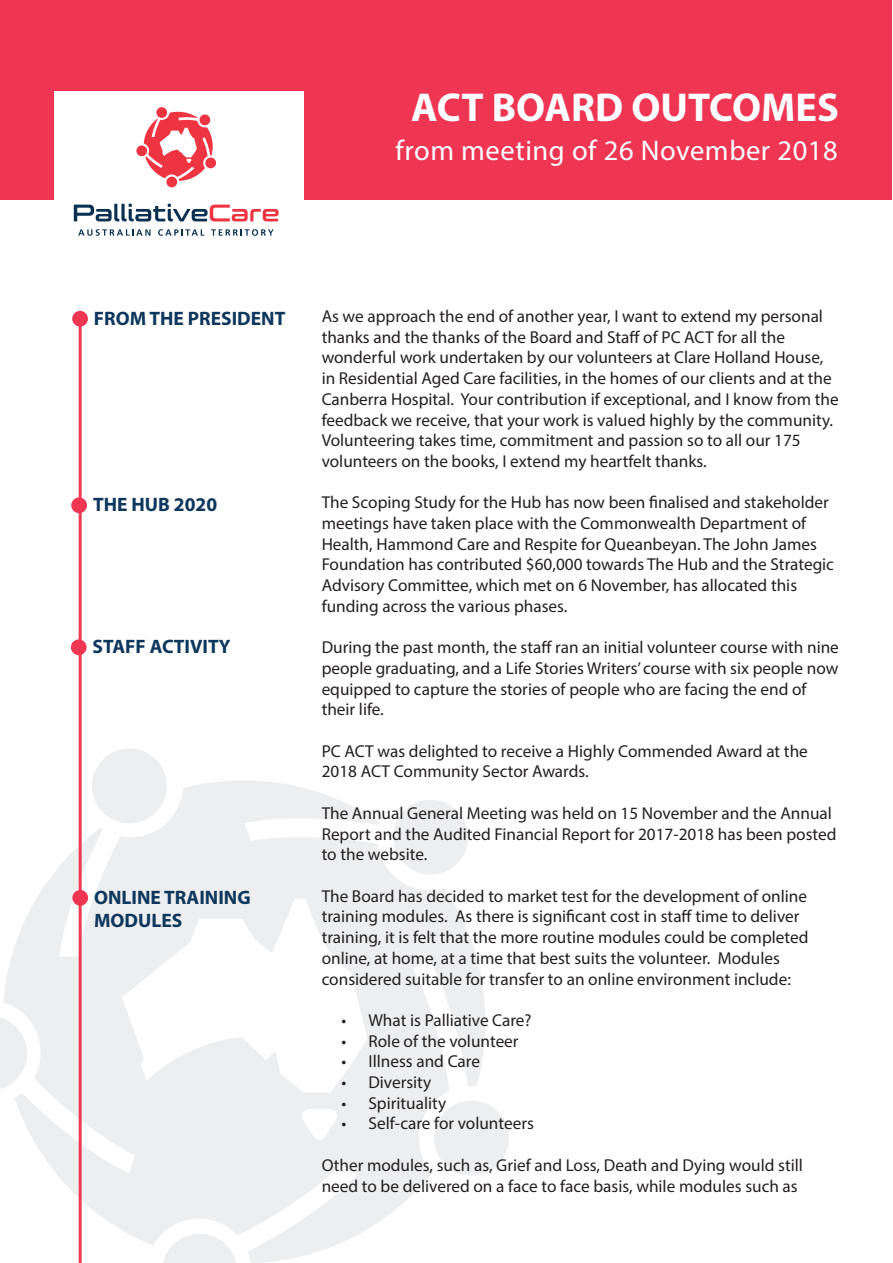
<style>
.page{position:relative;width:893px;height:1263px;background:#fff}
.page>*{position:absolute;margin:0;border:0;box-sizing:border-box;transform-origin:0 0}
.t1{font:700 40.5px "Myriad Pro";color:#fff}
.t2{font:28.5px "Myriad Pro";letter-spacing:.02em;color:#fff}
.t3{font:700 19.5px/23.4px "Myriad Pro";color:#0e375d}
.t4{font:17.25px/20.7px "Myriad Pro";color:#231f20}
</style>
<div class="page">
<div style="left:434px;top:1101px;width:75px;height:74px;background:#edeeef;border-radius:50%"></div>
<svg style="left:0;top:1018px;width:3px;height:71px"></svg>
<div style="left:92px;top:748px;width:75px;height:75px;background:#edeeef;border-radius:50%"></div>
<svg style="left:3px;top:780px;width:482px;height:483px;fill:#edeeef"></svg>
<svg style="left:122px;top:898px;width:245px;height:194px"></svg>
<svg style="left:289px;top:1097px;width:67px;height:62px"></svg>
<div style="left:1px;top:1px;width:891px;height:199px;background:#ee3552"></div>
<div style="left:54px;top:91px;width:250px;height:181px;background:#fff"></div>
<svg style="left:78px;top:229px;width:73px;height:7px"></svg>
<svg style="left:158px;top:229px;width:46px;height:7px"></svg>
<svg style="left:211px;top:229px;width:63px;height:7px"></svg>
<div style="left:205px;top:158px;width:11px;height:10px;background:#ee3341;border-radius:50%"></div>
<div style="left:166px;top:177px;width:11px;height:10px;background:#ee3341;border-radius:50%"></div>
<div style="left:136px;top:145px;width:11px;height:11px;background:#ee3341;border-radius:50%"></div>
<div style="left:156px;top:107px;width:11px;height:11px;background:#ee3341;border-radius:50%"></div>
<svg style="left:74px;top:204px;width:205px;height:17px"></svg>
<svg style="left:144px;top:112px;width:69px;height:69px"></svg>
<hr style="left:79px;top:323px;width:3px;height:940px;background:#ee3a54">
<div style="left:73px;top:312px;width:14px;height:14px;background:#ee3552;border-radius:50%"></div>
<div style="left:72px;top:311px;width:16px;height:16px;border:2px solid #ee3552;border-radius:50%"></div>
<div style="left:72px;top:498px;width:14px;height:14px;background:#ee3552;border-radius:50%"></div>
<div style="left:71px;top:497px;width:16px;height:16px;border:2px solid #ee3552;border-radius:50%"></div>
<div style="left:72px;top:640px;width:14px;height:14px;background:#ee3552;border-radius:50%"></div>
<div style="left:71px;top:639px;width:16px;height:16px;border:2px solid #ee3552;border-radius:50%"></div>
<div style="left:73px;top:891px;width:14px;height:14px;background:#ee3552;border-radius:50%"></div>
<div style="left:72px;top:890px;width:16px;height:16px;border:2px solid #ee3552;border-radius:50%"></div>
<p class="t1" style="left:411px;top:81px;width:429px">ACT BOARD OUTCOMES</p>
<p class="t2" style="left:396px;top:133px;width:444px">from meeting of 26 November 2018</p>
<p class="t3" style="left:94px;top:306px;width:193px">FROM THE PRESIDENT</p>
<p class="t3" style="left:93px;top:492px;width:126px">THE HUB 2020</p>
<p class="t3" style="left:93px;top:634px;width:140px">STAFF ACTIVITY</p>
<p class="t3" style="left:94px;top:885px;width:158px">ONLINE TRAINING<br>MODULES</p>
<p class="t4" style="left:322px;top:306px;width:519px">As we approach the end of another year, I want to extend my personal thanks and the thanks of the Board and Staff of PC ACT for all the wonderful work undertaken by our volunteers at Clare Holland House, in Residential Aged Care facilities, in the homes of our clients and at the Canberra Hospital. Your contribution if exceptional, and I know from the feedback we receive, that your work is valued highly by the community.<br>Volunteering takes time, commitment and passion so to all our 175 volunteers on the books, I extend my heartfelt thanks.</p>
<p class="t4" style="left:322px;top:492px;width:514px">The Scoping Study for the Hub has now been finalised and stakeholder meetings have taken place with the Commonwealth Department of Health, Hammond Care and Respite for Queanbeyan. The John James Foundation has contributed $60,000 towards The Hub and the Strategic Advisory Committee, which met on 6 November, has allocated this funding across the various phases.</p>
<p class="t4" style="left:322px;top:637px;width:519px">During the past month, the staff ran an initial volunteer course with nine people graduating, and a Life Stories Writers’ course with six people now equipped to capture the stories of people who are facing the end of their life.</p>
<p class="t4" style="left:322px;top:740px;width:488px">PC ACT was delighted to receive a Highly Commended Award at the<br>2018 ACT Community Sector Awards.</p>
<p class="t4" style="left:322px;top:802px;width:516px">The Annual General Meeting was held on 15 November and the Annual<br>Report and the Audited Financial Report for 2017-2018 has been posted to the website.</p>
<p class="t4" style="left:322px;top:885px;width:488px">The Board has decided to market test for the development of online training modules. As there is significant cost in staff time to deliver training, it is felt that the more routine modules could be completed online, at home, at a time that best suits the volunteer. Modules considered suitable for transfer to an online environment include:</p>
<p class="t4" style="left:341px;top:1009px;width:192px">• What is Palliative Care?</p>
<p class="t4" style="left:341px;top:1030px;width:179px">• Role of the volunteer</p>
<p class="t4" style="left:341px;top:1051px;width:140px">• Illness and Care</p>
<p class="t4" style="left:341px;top:1071px;width:91px">• Diversity</p>
<p class="t4" style="left:341px;top:1092px;width:106px">• Spirituality</p>
<p class="t4" style="left:341px;top:1113px;width:194px">• Self-care for volunteers</p>
<p class="t4" style="left:322px;top:1154px;width:483px">Other modules, such as, Grief and Loss, Death and Dying would still need to be delivered on a face to face basis, while modules such as</p>
</div>
